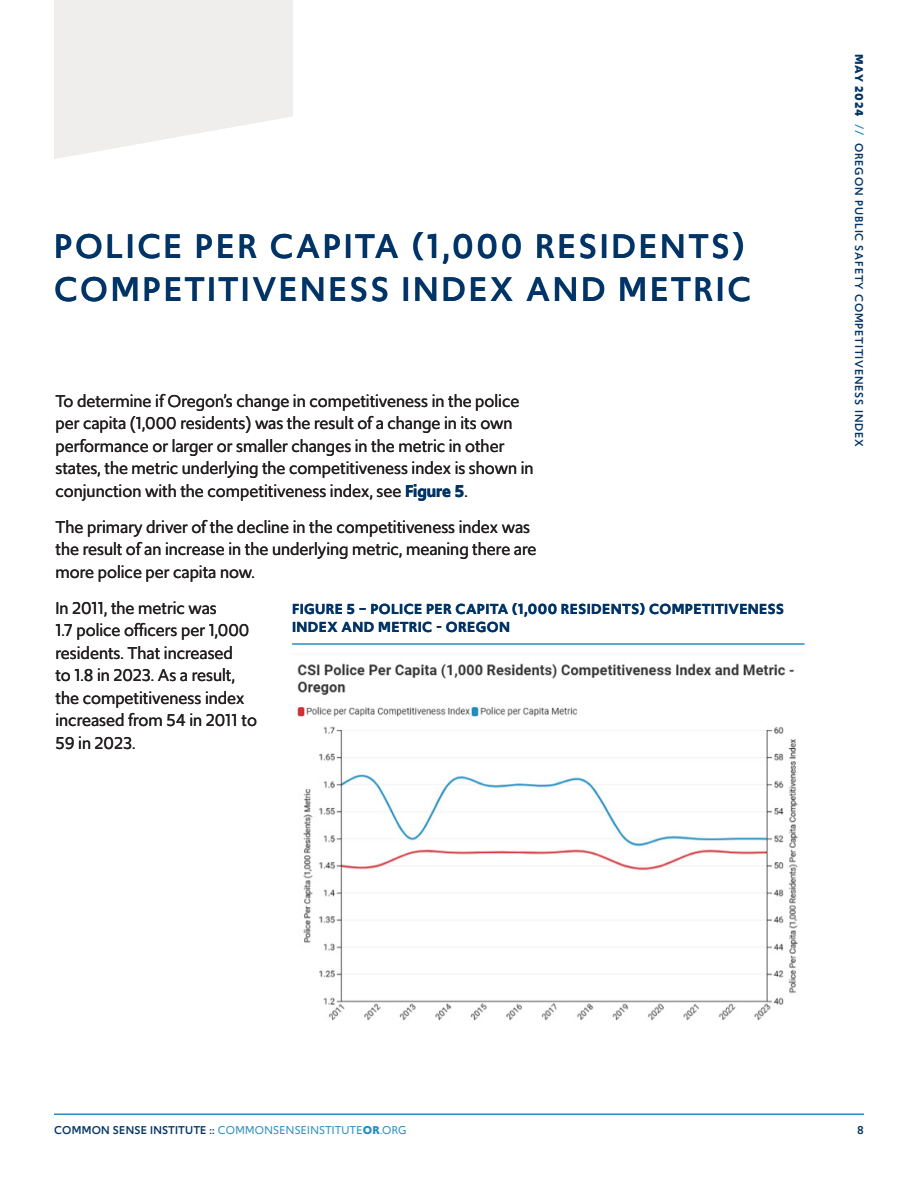
<style>
.page{position:relative;width:918px;height:1188px;background:#fff}
.page>*{position:absolute;margin:0;border:0;box-sizing:border-box;transform-origin:0 0}
.t1{font:500 36px/43.2px "Upgrade";letter-spacing:.075em;color:#036}
.t2{font:18px/22.5px "Upgrade";color:#231f20}
.Figure_Label{font:600 15.3px/18.5px "Upgrade";letter-spacing:.025em;color:#036}
.t3{font:500 12px "Upgrade";letter-spacing:.075em;color:#036}
.t4{font:12px "Upgrade";letter-spacing:.025em;color:#298dc2}
.s1{font-weight:600;color:#036}
.s2{font-weight:700}
.s3{color:#298dc2}
.s4{font-weight:500;color:#036}
</style>
<div class="page">
<hr style="left:54px;top:1113px;width:810px;height:2px;background:#298dc2">
<img style="left:297px;top:663px;width:501px;height:358px">
<svg style="left:54px;top:0;width:239px;height:159px;background:#f1f0ef"></svg>
<hr style="left:292px;top:644px;width:513px;height:1px;background:#298dc2">
<p class="t1" style="left:54px;top:225px;width:699px">POLICE PER CAPITA (1,000 RESIDENTS)<br>COMPETITIVENESS INDEX AND METRIC</p>
<p class="t2" style="left:56px;top:389px;width:480px">To determine if Oregon’s change in competitiveness in the police per capita (1,000 residents) was the result of a change in its own performance or larger or smaller changes in the metric in other states, the metric underlying the competitiveness index is shown in conjunction with the competitiveness index, see <span class="s1">Figure 5</span>.</p>
<p class="t2" style="left:56px;top:515px;width:483px">The primary driver of the decline in the competitiveness index was the result of an increase in the underlying metric, meaning there are more police per capita now.</p>
<p class="t2" style="left:56px;top:596px;width:203px">In 2011, the metric was<br>1.7 police officers per 1,000 residents. That increased<br>to 1.8 in 2023. As a result, the competitiveness index increased from 54 in 2011 to<br>59 in 2023.</p>
<p class="Figure_Label" style="left:292px;top:600px;width:493px">FIGURE 5 – POLICE PER CAPITA (1,000 RESIDENTS) COMPETITIVENESS<br>INDEX AND METRIC - OREGON</p>
<p class="t3" style="left:867px;top:54px;width:394px;rotate:90deg"><span class="s2">MAY 2024</span> <span class="s3">//</span> OREGON PUBLIC SAFETY COMPETITIVENESS INDEX</p>
<p class="t4" style="left:54px;top:1122px;width:354px"><span class="s4">COMMON SENSE INSTITUTE ::</span> COMMONSENSEINSTITUTE<span class="s2">OR</span>.ORG</p>
<p class="t3" style="left:857px;top:1122px;width:8px">8</p>
</div>
